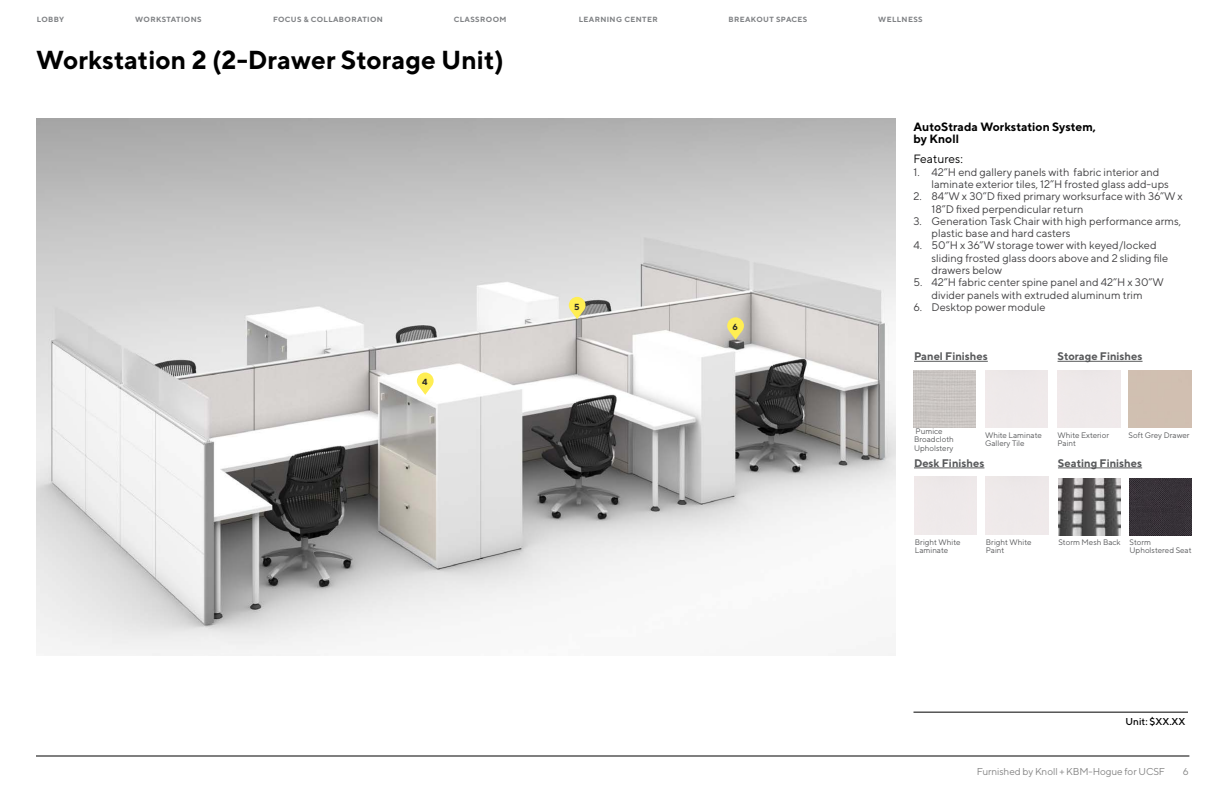
<style>
.page{position:relative;width:1224px;height:792px;background:#fff}
.page>*{position:absolute;margin:0;border:0;box-sizing:border-box;transform-origin:0 0}
.t1{font:700 26px "TT Norms";color:#000}
.t2{font:700 12px/12.3px "TT Norms";color:#000}
.t3{font:12px "TT Norms";color:#000}
.t4{font:11px/12.3px "TT Norms";color:#414042}
.t5{font:700 11px "TT Norms";color:#58595b}
.t6{font:10px "TT Norms";letter-spacing:-.01em;color:#848484}
.t7{font:500 10px "TT Norms";color:#000}
.t8{font:700 8.8px "TT Norms";color:#292829}
.t9{font:8px/8.2px "TT Norms";color:#58595b}
.t10{font:700 7.5px "TT Norms";letter-spacing:.05em;color:#808285}
</style>
<div class="page">
<img style="left:36px;top:118px;width:859px;height:537px">
<hr style="left:914px;top:712px;width:274px;height:1px;background:#000">
<svg style="left:569px;top:297px;width:17px;height:22px"></svg>
<svg style="left:417px;top:372px;width:17px;height:23px"></svg>
<svg style="left:727px;top:317px;width:17px;height:23px"></svg>
<hr style="left:914px;top:361px;width:74px;height:1px;background:#58595b">
<hr style="left:1058px;top:361px;width:85px;height:1px;background:#58595b">
<hr style="left:914px;top:468px;width:70px;height:1px;background:#58595b">
<hr style="left:1058px;top:468px;width:84px;height:1px;background:#58595b">
<img style="left:914px;top:370px;width:62px;height:58px">
<img style="left:1130px;top:478px;width:62px;height:58px">
<img style="left:1058px;top:478px;width:63px;height:58px">
<hr style="left:36px;top:756px;width:1153px;height:1px;background:#000">
<p class="t10" style="left:37px;top:14px;width:29px">LOBBY</p>
<p class="t10" style="left:135px;top:14px;width:68px">WORKSTATIONS</p>
<p class="t10" style="left:273px;top:14px;width:111px">FOCUS &amp; COLLABORATION</p>
<p class="t10" style="left:454px;top:14px;width:54px">CLASSROOM</p>
<p class="t10" style="left:579px;top:14px;width:81px">LEARNING CENTER</p>
<p class="t10" style="left:728px;top:14px;width:81px">BREAKOUT SPACES</p>
<p class="t10" style="left:878px;top:14px;width:46px">WELLNESS</p>
<h1 class="t1" style="left:36px;top:44px;width:470px">Workstation 2 (2-Drawer Storage Unit)</h1>
<p class="t8" style="left:422px;top:377px;width:7px">4</p>
<p class="t8" style="left:574px;top:301px;width:7px">5</p>
<p class="t8" style="left:733px;top:321px;width:7px">6</p>
<p class="t2" style="left:914px;top:120px;width:184px">AutoStrada Workstation System, by Knoll</p>
<p class="t3" style="left:914px;top:152px;width:51px">Features:</p>
<p class="t4" style="left:931px;top:165px;width:239px;text-indent:-18px">1. 42”H end gallery panels with fabric interior and laminate exterior tiles, 12”H frosted glass add-ups</p>
<p class="t4" style="left:931px;top:190px;width:253px;text-indent:-18px">2. 84”W x 30”D fixed primary worksurface with 36”W x<br>18”D fixed perpendicular return</p>
<p class="t4" style="left:931px;top:215px;width:251px;text-indent:-18px">3. Generation Task Chair with high performance arms, plastic base and hard casters</p>
<p class="t4" style="left:931px;top:239px;width:238px;text-indent:-18px">4. 50”H x 36”W storage tower with keyed/locked sliding frosted glass doors above and 2 sliding file drawers below</p>
<p class="t4" style="left:914px;top:276px;width:252px;text-align:center">5. 42”H fabric center spine panel and 42”H x 30”W divider panels with extruded aluminum trim</p>
<p class="t4" style="left:914px;top:301px;width:134px">6. Desktop power module</p>
<p class="t5" style="left:914px;top:349px;width:75px">Panel Finishes</p>
<p class="t5" style="left:1058px;top:349px;width:86px">Storage Finishes</p>
<p class="t9" style="left:914px;top:427px;width:41px">Pumice<br>Broadcloth<br>Upholstery</p>
<p class="t9" style="left:985px;top:431px;width:58px">White Laminate<br>Gallery Tile</p>
<p class="t9" style="left:1058px;top:431px;width:53px">White Exterior</p>
<p class="t9" style="left:1129px;top:431px;width:63px">Soft Grey Drawer</p>
<p class="t9" style="left:1058px;top:439px;width:20px">Paint</p>
<p class="t5" style="left:914px;top:456px;width:72px">Desk Finishes</p>
<p class="t5" style="left:1058px;top:456px;width:86px">Seating Finishes</p>
<p class="t9" style="left:915px;top:538px;width:47px">Bright White</p>
<p class="t9" style="left:1058px;top:538px;width:64px">Storm Mesh Back</p>
<p class="t9" style="left:915px;top:546px;width:35px">Laminate</p>
<p class="t9" style="left:986px;top:538px;width:47px">Bright White<br>Paint</p>
<p class="t9" style="left:1130px;top:538px;width:64px">Storm<br>Upholstered Seat</p>
<p class="t7" style="left:1126px;top:715px;width:61px">Unit: $XX.XX</p>
<p class="t6" style="left:977px;top:766px;width:190px">Furnished by Knoll + KBM-Hogue for UCSF</p>
<p class="t6" style="left:1183px;top:766px;width:7px">6</p>
</div>
